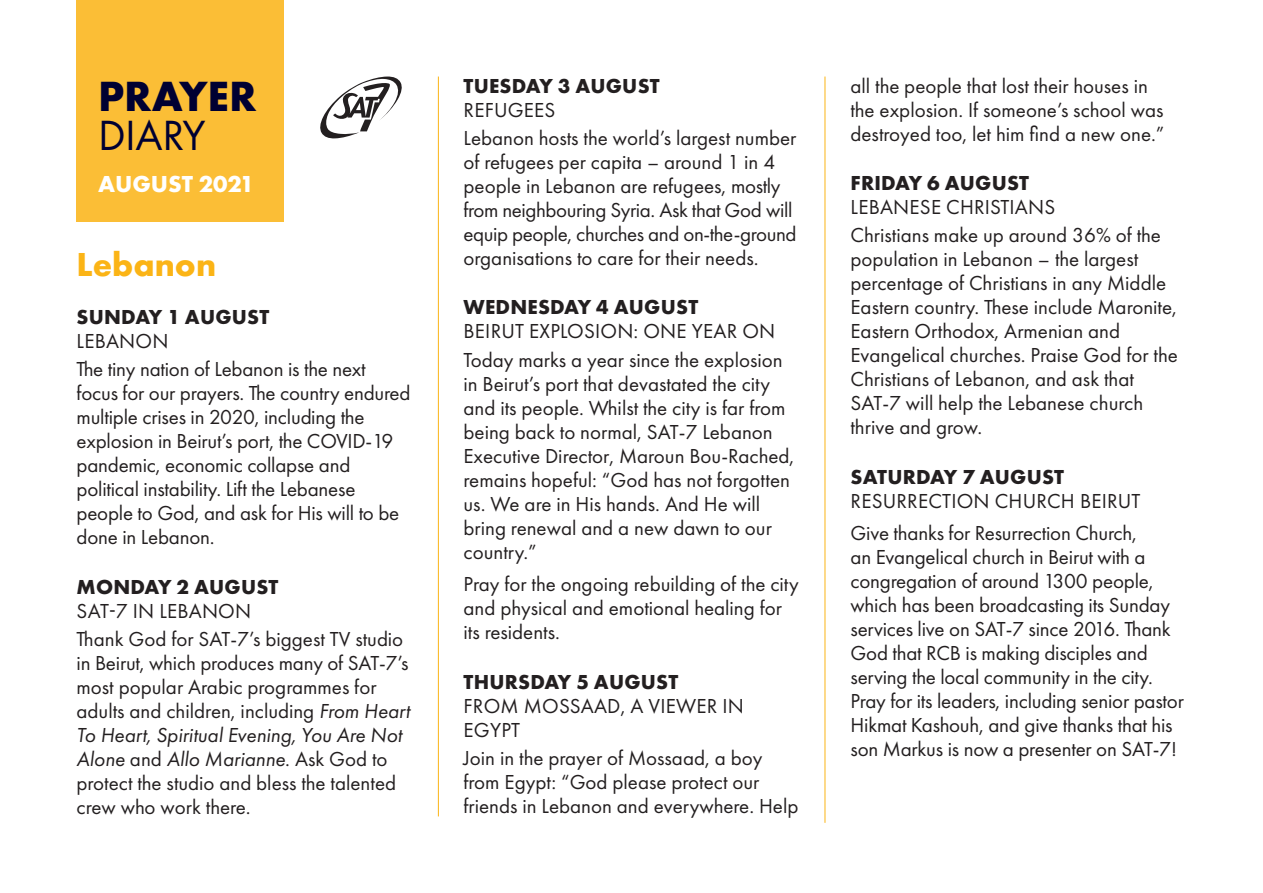
<style>
.page{position:relative;width:1263px;height:893px;background:#fff}
.page>*{position:absolute;margin:0;border:0;box-sizing:border-box;transform-origin:0 0}
.t1{font:700 43.8px/38.5px "Futura PT";color:#000032}
.Date{font:700 34.5px "Futura PT";color:#fbb416}
.t2{font:700 24px "Futura PT";color:#fff}
.Body_Copy{font:21px/24px "Futura PT";color:#231f20}
.Date-2{font:700 21px "Futura PT";letter-spacing:.01em;color:#231f20}
.Date-3{font:21px "Futura PT";letter-spacing:.01em;color:#231f20}
.Body_Copy-2{font:700 21px "Futura PT";letter-spacing:.01em;color:#231f20}
.s1{font-weight:400}
.s2{font-style:italic}
</style>
<div class="page">
<div style="left:77px;top:0;width:207px;height:222px;background:#fbbe36"></div>
<hr style="left:438px;top:77px;width:1px;height:739px;background:#fbb416">
<hr style="left:825px;top:77px;width:1px;height:746px;background:#fbb416">
<svg style="left:320px;top:76px;width:82px;height:63px"></svg>
<p class="t1" style="left:98px;top:76px;width:160px">PRAYER<br><span class="s1">DIARY</span></p>
<p class="t2" style="left:98px;top:169px;width:158px">AUGUST 2021</p>
<p class="Date" style="left:77px;top:242px;width:141px">Lebanon</p>
<p class="Date-2" style="left:77px;top:303px;width:194px">SUNDAY 1 AUGUST</p>
<p class="Date-3" style="left:77px;top:328px;width:93px">LEBANON</p>
<p class="Body_Copy" style="left:77px;top:357px;width:335px">The tiny nation of Lebanon is the next focus for our prayers. The country endured multiple crises in 2020, including the explosion in Beirut’s port, the COVID-19 pandemic, economic collapse and political instability. Lift the Lebanese people to God, and ask for His will to be done in Lebanon.</p>
<p class="Date-2" style="left:77px;top:573px;width:203px">MONDAY 2 AUGUST</p>
<p class="Date-3" style="left:77px;top:598px;width:176px">SAT-7 IN LEBANON</p>
<p class="Body_Copy" style="left:77px;top:627px;width:335px">Thank God for SAT-7’s biggest TV studio in Beirut, which produces many of SAT-7’s most popular Arabic programmes for adults and children, including <span class="s2">From Heart To Heart, Spiritual Evening, You Are Not Alone</span> and <span class="s2">Allo Marianne</span>. Ask God to protect the studio and bless the talented crew who work there.</p>
<p class="Body_Copy-2" style="left:464px;top:72px;width:198px">TUESDAY 3 AUGUST</p>
<p class="Body_Copy" style="left:464px;top:97px;width:93px">REFUGEES</p>
<p class="Body_Copy" style="left:463px;top:126px;width:334px">Lebanon hosts the world’s largest number of refugees per capita – around 1 in 4 people in Lebanon are refugees, mostly from neighbouring Syria. Ask that God will equip people, churches and on-the-ground organisations to care for their needs.</p>
<p class="Date-2" style="left:464px;top:294px;width:236px">WEDNESDAY 4 AUGUST</p>
<p class="Body_Copy" style="left:464px;top:319px;width:313px">BEIRUT EXPLOSION: ONE YEAR ON</p>
<p class="Body_Copy" style="left:463px;top:347px;width:332px">Today marks a year since the explosion in Beirut’s port that devastated the city and its people. Whilst the city is far from being back to normal, SAT-7 Lebanon Executive Director, Maroun Bou-Rached, remains hopeful: “God has not forgotten us. We are in His hands. And He will bring renewal and a new dawn to our country.”</p>
<p class="Body_Copy" style="left:463px;top:572px;width:337px">Pray for the ongoing rebuilding of the city and physical and emotional healing for its residents.</p>
<p class="Date-2" style="left:464px;top:668px;width:216px">THURSDAY 5 AUGUST</p>
<p class="Body_Copy" style="left:464px;top:693px;width:282px">FROM MOSSAAD, A VIEWER IN<br>EGYPT</p>
<p class="Body_Copy" style="left:463px;top:746px;width:336px">Join in the prayer of Mossaad, a boy from Egypt: “God please protect our friends in Lebanon and everywhere. Help</p>
<p class="Body_Copy" style="left:850px;top:73px;width:315px">all the people that lost their houses in the explosion. If someone’s school was destroyed too, let him find a new one.”</p>
<p class="Date-2" style="left:850px;top:170px;width:180px">FRIDAY 6 AUGUST</p>
<p class="Date-3" style="left:850px;top:195px;width:206px">LEBANESE CHRISTIANS</p>
<p class="Body_Copy" style="left:850px;top:223px;width:329px">Christians make up around 36% of the population in Lebanon – the largest percentage of Christians in any Middle Eastern country. These include Maronite, Eastern Orthodox, Armenian and Evangelical churches. Praise God for the Christians of Lebanon, and ask that SAT-7 will help the Lebanese church thrive and grow.</p>
<p class="Date-2" style="left:850px;top:463px;width:215px">SATURDAY 7 AUGUST</p>
<p class="Body_Copy" style="left:850px;top:489px;width:291px">RESURRECTION CHURCH BEIRUT</p>
<p class="Body_Copy" style="left:850px;top:521px;width:335px">Give thanks for Resurrection Church,<br>an Evangelical church in Beirut with a congregation of around 1300 people, which has been broadcasting its Sunday services live on SAT-7 since 2016. Thank God that RCB is making disciples and serving the local community in the city.<br>Pray for its leaders, including senior pastor Hikmat Kashouh, and give thanks that his son Markus is now a presenter on SAT-7!</p>
</div>
